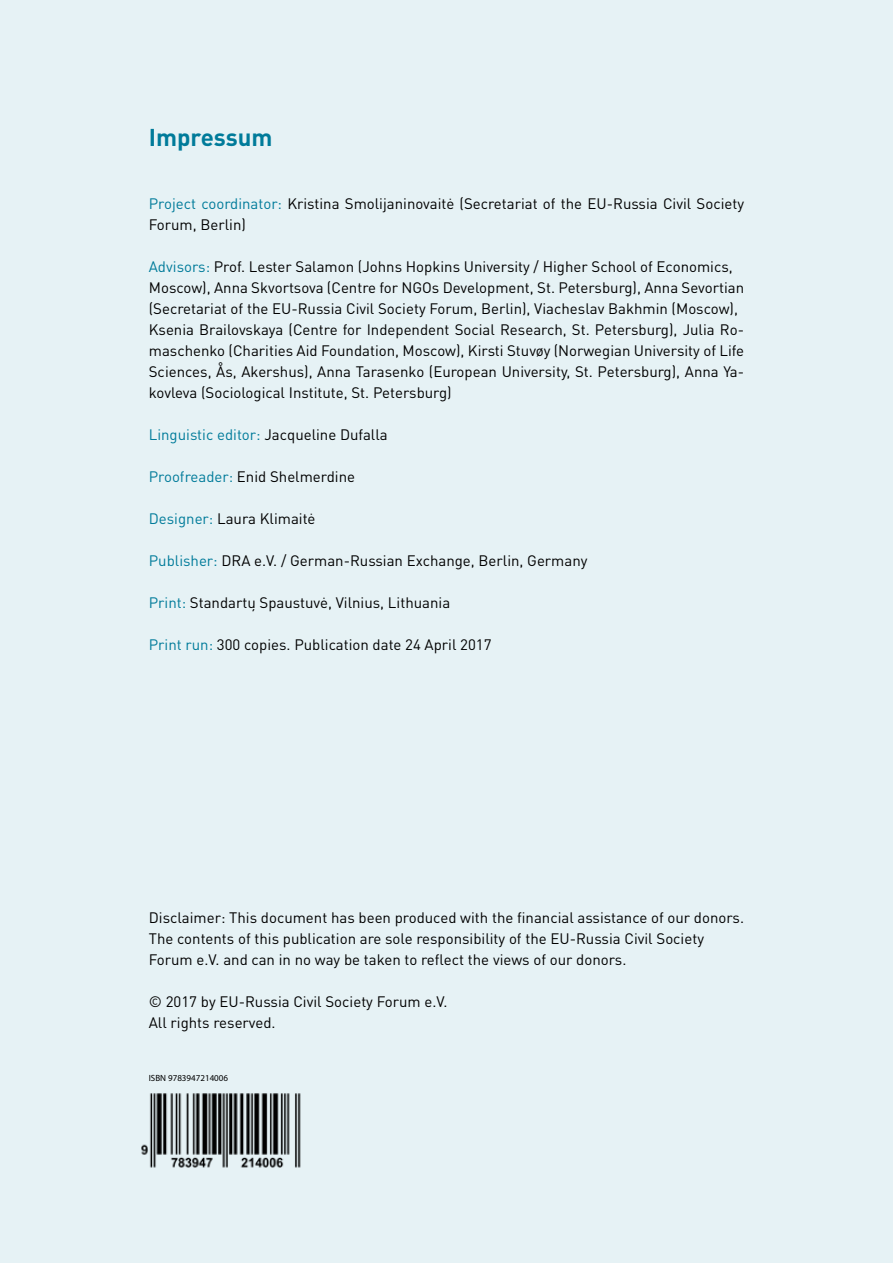
<style>
.page{position:relative;width:893px;height:1263px;background:#e6f2f5}
.page>*{position:absolute;margin:0;border:0;box-sizing:border-box;transform-origin:0 0}
.t1{font:700 24px "DIN Pro";color:#007b9a}
.t2{font:15px/21px "DIN Pro";color:#000}
.t3{font:15px "DIN Pro";color:#007b9a}
.t4{font:9px "Myriad Pro";color:#000}
.s1{color:#007b9a}
.s2{color:#000}
</style>
<div class="page">
<img style="left:141px;top:1093px;width:160px;height:75px">
<h1 class="t1" style="left:149px;top:121px;width:125px">Impressum</h1>
<p class="t2" style="left:149px;top:192px;width:597px"><span class="s1">Project coordinator:</span> Kristina Smolijaninovaitė (Secretariat of the EU-Russia Civil Society<br>Forum, Berlin)</p>
<p class="t2" style="left:149px;top:255px;width:597px"><span class="s1">Advisors:</span> Prof. Lester Salamon (Johns Hopkins University / Higher School of Economics, Moscow), Anna Skvortsova (Centre for NGOs Development, St. Petersburg), Anna Sevortian (Secretariat of the EU-Russia Civil Society Forum, Berlin), Viacheslav Bakhmin (Moscow), Ksenia Brailovskaya (Centre for Independent Social Research, St. Petersburg), Julia Ro&shy;maschenko (Charities Aid Foundation, Moscow), Kirsti Stuvøy (Norwegian University of Life Sciences, Ås, Akershus), Anna Tarasenko (European University, St. Petersburg), Anna Ya&shy;kovleva (Sociological Institute, St. Petersburg)</p>
<p class="t3" style="left:149px;top:424px;width:240px">Linguistic editor: <span class="s2">Jacqueline Dufalla</span></p>
<p class="t2" style="left:149px;top:465px;width:208px"><span class="s1">Proofreader:</span> Enid Shelmerdine</p>
<p class="t2" style="left:149px;top:507px;width:168px"><span class="s1">Designer:</span> Laura Klimaitė</p>
<p class="t2" style="left:149px;top:549px;width:440px"><span class="s1">Publisher:</span> DRA e.V. / German-Russian Exchange, Berlin, Germany</p>
<p class="t2" style="left:149px;top:591px;width:303px"><span class="s1">Print:</span> Standartų Spaustuvė, Vilnius, Lithuania</p>
<p class="t2" style="left:149px;top:633px;width:344px"><span class="s1">Print run:</span> 300 copies. Publication date 24 April 2017</p>
<p class="t2" style="left:149px;top:906px;width:597px">Disclaimer: This document has been produced with the financial assistance of our donors.<br>The contents of this publication are sole responsibility of the EU-Russia Civil Society<br>Forum e.V. and can in no way be taken to reflect the views of our donors.</p>
<p class="t2" style="left:149px;top:990px;width:300px">© 2017 by EU-Russia Civil Society Forum e.V.<br>All rights reserved.</p>
<p class="t4" style="left:149px;top:1072px;width:81px">ISBN 9783947214006</p>
</div>
